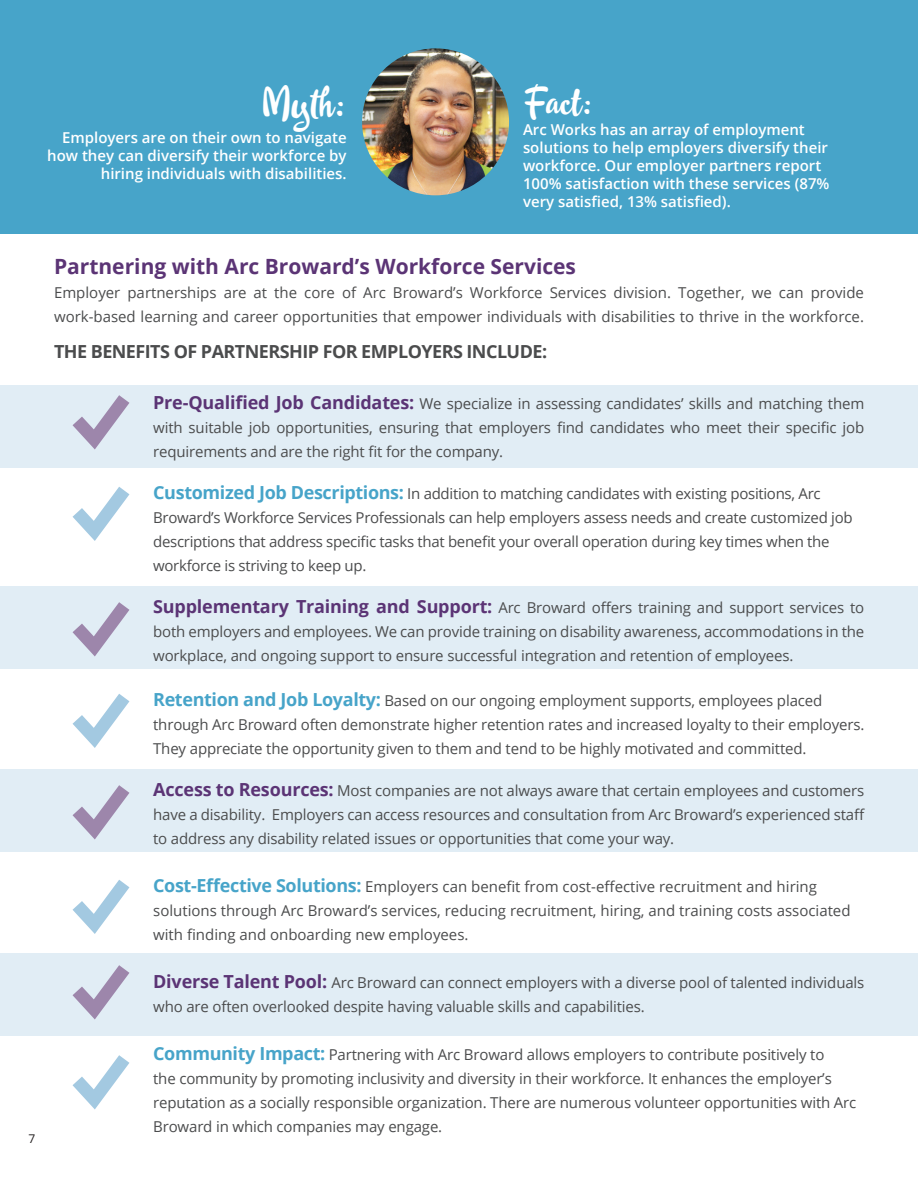
<style>
.page{position:relative;width:918px;height:1188px;background:#fff}
.page>*{position:absolute;margin:0;border:0;box-sizing:border-box;transform-origin:0 0}
.t1{font:900 85.5px "Markfor HCA";color:#9d86ab}
.t2{font:900 85.5px "Markfor HCA";color:#a3c9e1}
.t3{font:45px "Bali Beach";color:#fff}
.t4{font:42px "Bali Beach";color:#fff}
.t5{font:700 21px "Open Sans";color:#5b3475}
.t6{font:700 18px "Open Sans";letter-spacing:-.03em;color:#4b4c4d}
.t7{font:15px/24px "Open Sans";letter-spacing:-.01em;color:#4b4c4d}
.t8{font:600 15px/18px "Open Sans";color:#fff;text-align:right}
.t9{font:12px "Open Sans";color:#231f20}
.s1{font-weight:700;font-size:18px;color:#5b3475}
.s2{font-weight:700;font-size:18px;color:#47a4c9}
</style>
<div class="page">
<div style="left:0;top:385px;width:918px;height:82px;background:#e1edf5"></div>
<div style="left:0;top:586px;width:918px;height:82px;background:#e1edf5"></div>
<div style="left:0;top:769px;width:918px;height:82px;background:#e1edf5"></div>
<div style="left:0;top:954px;width:918px;height:82px;background:#e1edf5"></div>
<div style="left:0;top:0;width:918px;height:233px;background:#47a4c9"></div>
<svg style="left:366px;top:48px;width:138px;height:135px"></svg>
<img style="left:362px;top:48px;width:147px;height:147px;border-radius:73px">
<p class="t3" style="left:261px;top:74px;width:87px">Myth:</p>
<p class="t8" style="left:47px;top:128px;width:301px">Employers are on their own to navigate how they can diversify their workforce by hiring individuals with disabilities.</p>
<p class="t4" style="left:523px;top:75px;width:72px">Fact:</p>
<p class="t8" style="left:523px;top:120px;width:308px;text-align:left">Arc Works has an array of employment solutions to help employers diversify their workforce. Our employer partners report 100% satisfaction with these services (87% very satisfied, 13% satisfied).</p>
<p class="t9" style="left:28px;top:1131px;width:8px">7</p>
<p class="t5" style="left:54px;top:251px;width:524px">Partnering with Arc Broward’s Workforce Services</p>
<p class="t7" style="left:54px;top:280px;width:812px">Employer partnerships are at the core of Arc Broward’s Workforce Services division. Together, we can provide work-based learning and career opportunities that empower individuals with disabilities to thrive in the workforce.</p>
<p class="t6" style="left:54px;top:338px;width:495px">THE BENEFITS OF PARTNERSHIP FOR EMPLOYERS INCLUDE:</p>
<p class="t1" style="left:54px;top:356px;width:96px">✓</p>
<p class="t2" style="left:54px;top:448px;width:96px">✓</p>
<p class="t1" style="left:54px;top:563px;width:96px">✓</p>
<p class="t2" style="left:54px;top:655px;width:96px">✓</p>
<p class="t1" style="left:54px;top:746px;width:96px">✓</p>
<p class="t2" style="left:54px;top:841px;width:96px">✓</p>
<p class="t1" style="left:54px;top:926px;width:96px">✓</p>
<p class="t2" style="left:54px;top:1016px;width:96px">✓</p>
<p class="t7" style="left:153px;top:391px;width:713px;text-align:justify"><span class="s1">Pre-Qualified Job Candidates:</span> We specialize in assessing candidates’ skills and matching them with suitable job opportunities, ensuring that employers find candidates who meet their specific job requirements and are the right fit for the company.</p>
<p class="t7" style="left:153px;top:481px;width:701px"><span class="s2">Customized Job Descriptions:</span> In addition to matching candidates with existing positions, Arc Broward’s Workforce Services Professionals can help employers assess needs and create customized job descriptions that address specific tasks that benefit your overall operation during key times when the workforce is striving to keep up.</p>
<p class="t7" style="left:153px;top:595px;width:713px;text-align:justify"><span class="s1">Supplementary Training and Support:</span> Arc Broward offers training and support services to both employers and employees. We can provide training on disability awareness, accommodations in the workplace, and ongoing support to ensure successful integration and retention of employees.</p>
<p class="t7" style="left:153px;top:688px;width:713px"><span class="s2">Retention and Job Loyalty:</span> Based on our ongoing employment supports, employees placed through Arc Broward often demonstrate higher retention rates and increased loyalty to their employers.<br>They appreciate the opportunity given to them and tend to be highly motivated and committed.</p>
<p class="t7" style="left:153px;top:778px;width:713px;text-align:justify"><span class="s1">Access to Resources:</span> Most companies are not always aware that certain employees and customers have a disability. Employers can access resources and consultation from Arc Broward’s experienced staff to address any disability related issues or opportunities that come your way.</p>
<p class="t7" style="left:153px;top:874px;width:699px"><span class="s2">Cost-Effective Solutions:</span> Employers can benefit from cost-effective recruitment and hiring solutions through Arc Broward’s services, reducing recruitment, hiring, and training costs associated with finding and onboarding new employees.</p>
<p class="t7" style="left:153px;top:970px;width:713px"><span class="s1">Diverse Talent Pool:</span> Arc Broward can connect employers with a diverse pool of talented individuals who are often overlooked despite having valuable skills and capabilities.</p>
<p class="t7" style="left:153px;top:1042px;width:705px"><span class="s2">Community Impact:</span> Partnering with Arc Broward allows employers to contribute positively to<br>the community by promoting inclusivity and diversity in their workforce. It enhances the employer’s reputation as a socially responsible organization. There are numerous volunteer opportunities with Arc Broward in which companies may engage.</p>
</div>
